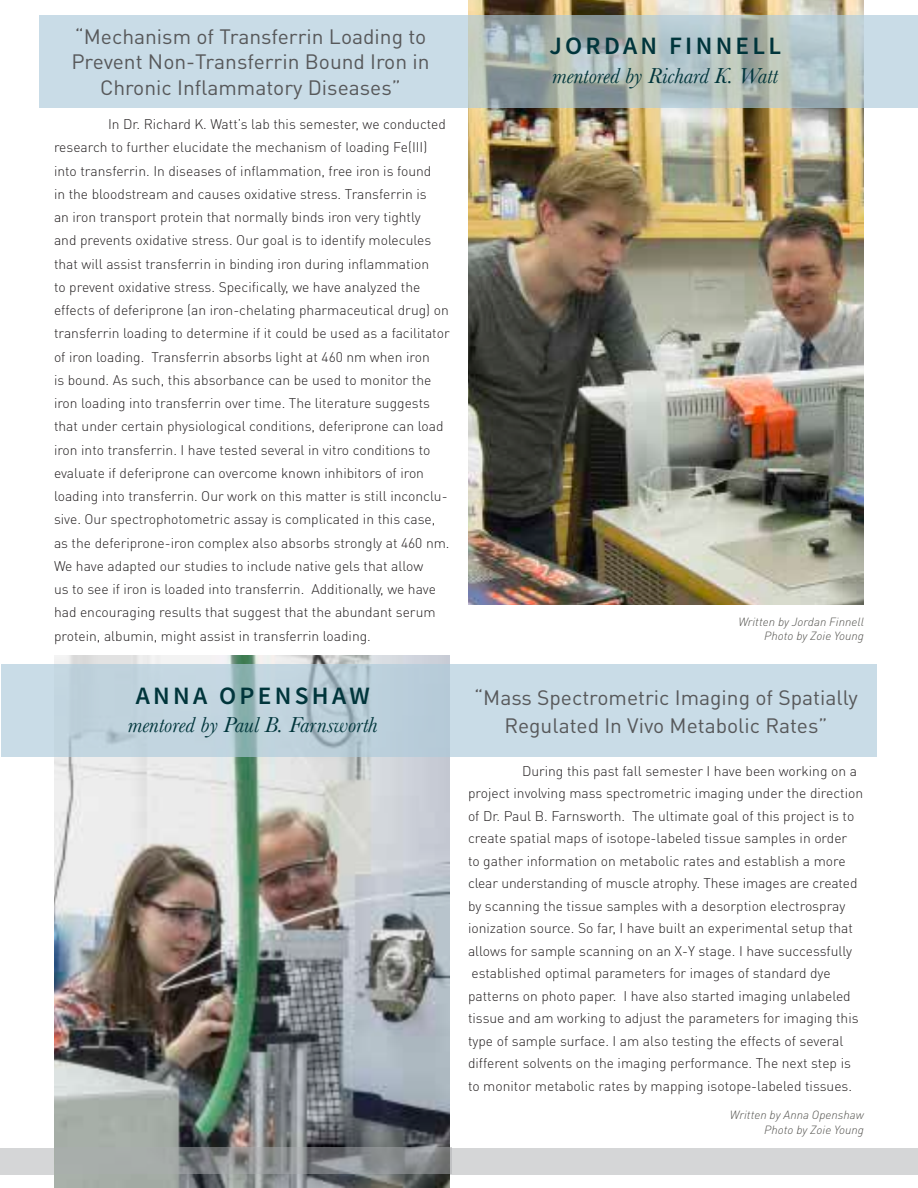
<style>
.page{position:relative;width:918px;height:1188px;background:#fff}
.page>*{position:absolute;margin:0;border:0;box-sizing:border-box;transform-origin:0 0}
.t1{font:600 25.05px "Source Sans Pro";letter-spacing:.13em;color:#00353b}
.t2{font:italic 22.5px "Baskerville";color:#00353b}
.t3{font:20.55px/25.5px "DIN Pro";color:#57585a;text-align:center}
.t4{font:300 13.8px/23.2px "DIN Pro";color:#231f20}
.t5{font:italic 300 11.7px/14.4px "DIN Pro";color:#53524e;text-align:right}
</style>
<div class="page">
<div style="left:0;top:1148px;width:918px;height:27px;background:#d5d6d7"></div>
<img style="left:468px;top:0;width:396px;height:605px">
<img style="left:54px;top:655px;width:396px;height:533px">
<svg style="left:40px;top:15px;width:878px;height:93px;background:#bcccd1"></svg>
<svg style="left:2px;top:664px;width:875px;height:93px;background:#c2d5e0"></svg>
<svg style="left:55px;top:1148px;width:396px;height:26px;background:#909495"></svg>
<h3 class="t3" style="left:71px;top:23px;width:360px">“Mechanism of Transferrin Loading to<br>Prevent Non-Transferrin Bound Iron in<br>Chronic Inflammatory Diseases”</h3>
<p class="t4" style="left:54px;top:112px;width:397px;text-indent:54px">In Dr. Richard K. Watt’s lab this semester, we conducted research to further elucidate the mechanism of loading Fe(III) into transferrin. In diseases of inflammation, free iron is found<br>in the bloodstream and causes oxidative stress. Transferrin is<br>an iron transport protein that normally binds iron very tightly<br>and prevents oxidative stress. Our goal is to identify molecules that will assist transferrin in binding iron during inflammation<br>to prevent oxidative stress. Specifically, we have analyzed the effects of deferiprone (an iron-chelating pharmaceutical drug) on transferrin loading to determine if it could be used as a facilitator of iron loading. Transferrin absorbs light at 460 nm when iron<br>is bound. As such, this absorbance can be used to monitor the iron loading into transferrin over time. The literature suggests that under certain physiological conditions, deferiprone can load iron into transferrin. I have tested several in vitro conditions to evaluate if deferiprone can overcome known inhibitors of iron loading into transferrin. Our work on this matter is still inconclu&shy;sive. Our spectrophotometric assay is complicated in this case, as the deferiprone-iron complex also absorbs strongly at 460 nm.<br>We have adapted our studies to include native gels that allow<br>us to see if iron is loaded into transferrin. Additionally, we have had encouraging results that suggest that the abundant serum protein, albumin, might assist in transferrin loading.</p>
<h1 class="t1" style="left:136px;top:680px;width:236px">ANNA OPENSHAW</h1>
<h2 class="t2" style="left:128px;top:710px;width:251px">mentored by Paul B. Farnsworth</h2>
<h1 class="t1" style="left:549px;top:30px;width:233px">JORDAN FINNELL</h1>
<h2 class="t2" style="left:553px;top:61px;width:227px">mentored by Richard K. Watt</h2>
<p class="t5" style="left:738px;top:615px;width:127px">Written by Jordan Finnell<br>Photo by Zoie Young</p>
<h3 class="t3" style="left:474px;top:682px;width:385px;line-height:28.5px">“Mass Spectrometric Imaging of Spatially<br>Regulated In Vivo Metabolic Rates”</h3>
<p class="t4" style="left:468px;top:759px;width:397px;line-height:22.5px;text-indent:54px">During this past fall semester I have been working on a project involving mass spectrometric imaging under the direction of Dr. Paul B. Farnsworth. The ultimate goal of this project is to create spatial maps of isotope-labeled tissue samples in order<br>to gather information on metabolic rates and establish a more clear understanding of muscle atrophy. These images are created by scanning the tissue samples with a desorption electrospray ionization source. So far, I have built an experimental setup that allows for sample scanning on an X-Y stage. I have successfully established optimal parameters for images of standard dye patterns on photo paper. I have also started imaging unlabeled tissue and am working to adjust the parameters for imaging this type of sample surface. I am also testing the effects of several different solvents on the imaging performance. The next step is to monitor metabolic rates by mapping isotope-labeled tissues.</p>
<p class="t5" style="left:730px;top:1108px;width:136px">Written by Anna Openshaw<br>Photo by Zoie Young</p>
</div>
